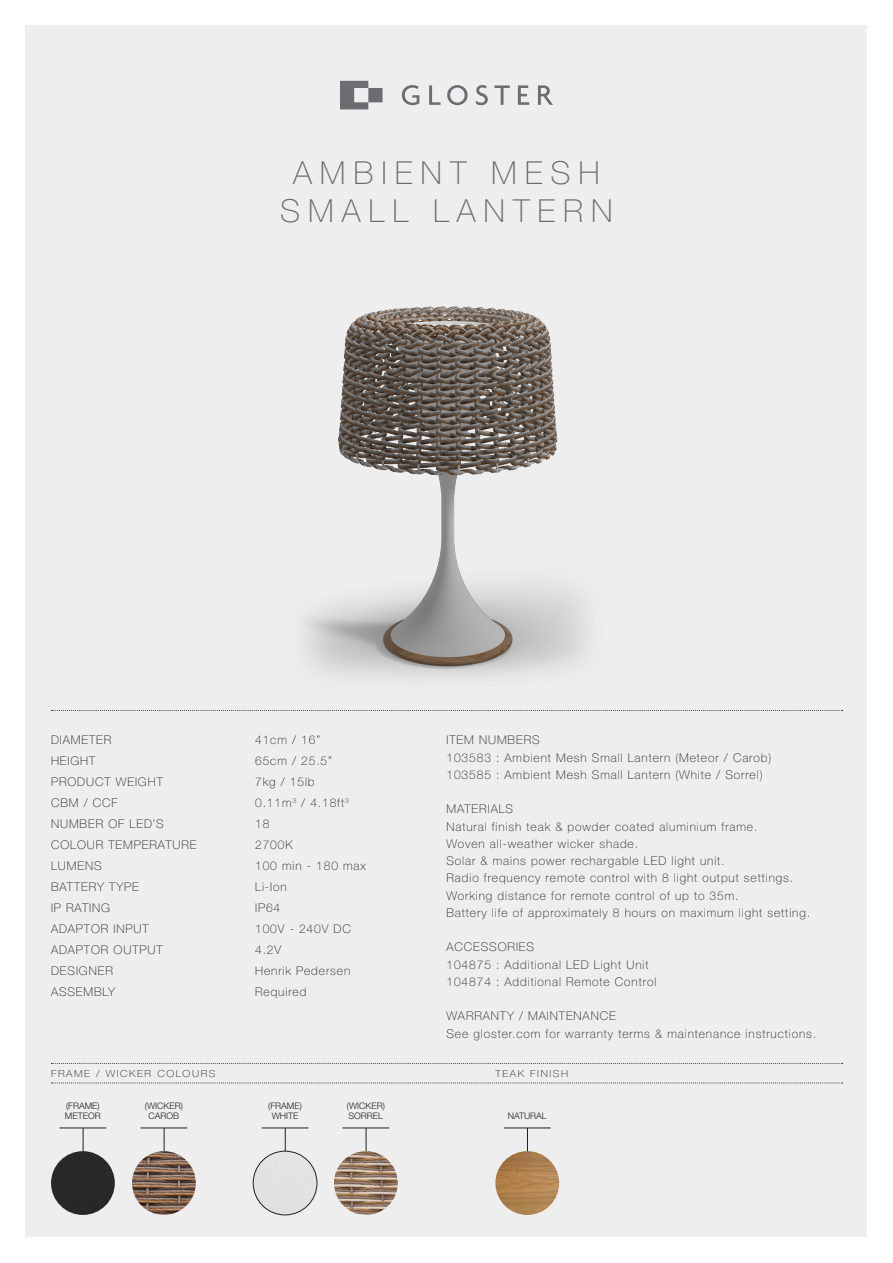
<style>
.page{position:relative;width:893px;height:1263px;background:#fff}
.page>*{position:absolute;margin:0;border:0;box-sizing:border-box;transform-origin:0 0}
.t1{font:100 31.8px "Helvetica Neue LT Pro";letter-spacing:.25em;color:#6c6d70}
.t2{font:100 12px/21px "Helvetica Neue LT Pro";letter-spacing:.075em;color:#231f20}
.t3{font:100 9.75px "Helvetica Neue LT Pro";letter-spacing:.15em;color:#231f20;scale:1.08 1}
.t4{font:300 9px "Helvetica Neue LT Pro";color:#231f20}
</style>
<div class="page">
<div style="left:26px;top:26px;width:841px;height:1211px;background:#eeeeef"></div>
<svg style="left:340px;top:81px;width:213px;height:28px"></svg>
<img style="left:304px;top:306px;width:283px;height:372px">
<svg style="left:51px;top:1063px;width:792px;height:1px"></svg>
<svg style="left:51px;top:710px;width:792px;height:1px"></svg>
<svg style="left:51px;top:1083px;width:792px;height:1px"></svg>
<hr style="left:504px;top:1128px;width:47px;height:1px;background:#231f20">
<svg style="left:527px;top:1129px;width:1px;height:22px"></svg>
<img style="left:495px;top:1151px;width:64px;height:64px;border-radius:32px">
<hr style="left:141px;top:1128px;width:46px;height:1px;background:#231f20">
<svg style="left:164px;top:1128px;width:1px;height:23px"></svg>
<img style="left:132px;top:1151px;width:64px;height:64px;border-radius:32px">
<hr style="left:342px;top:1128px;width:47px;height:1px;background:#231f20">
<svg style="left:366px;top:1128px;width:1px;height:23px"></svg>
<img style="left:334px;top:1151px;width:64px;height:64px;border-radius:32px">
<hr style="left:60px;top:1128px;width:46px;height:1px;background:#231f20">
<svg style="left:83px;top:1128px;width:1px;height:23px"></svg>
<div style="left:51px;top:1151px;width:64px;height:64px;background:#292827;border-radius:32px"></div>
<hr style="left:262px;top:1128px;width:46px;height:1px;background:#231f20">
<svg style="left:285px;top:1128px;width:1px;height:23px"></svg>
<div style="left:253px;top:1151px;width:64px;height:64px;background:#e3e2e2;border-radius:32px"></div>
<div style="left:253px;top:1151px;width:64px;height:64px;border:1px solid #231f20;border-radius:50%"></div>
<p class="t1" style="left:293px;top:154px;width:308px">AMBIENT MESH</p>
<p class="t1" style="left:280px;top:192px;width:334px">SMALL LANTERN</p>
<p class="t2" style="left:51px;top:729px;width:62px">DIAMETER</p>
<p class="t2" style="left:51px;top:750px;width:46px">HEIGHT</p>
<p class="t2" style="left:51px;top:771px;width:113px">PRODUCT WEIGHT</p>
<p class="t2" style="left:51px;top:792px;width:68px">CBM / CCF</p>
<p class="t2" style="left:51px;top:813px;width:114px">NUMBER OF LED’S</p>
<p class="t2" style="left:51px;top:834px;width:147px">COLOUR TEMPERATURE</p>
<p class="t2" style="left:51px;top:855px;width:89px">LUMENS<br>BATTERY TYPE<br>IP RATING</p>
<p class="t2" style="left:51px;top:918px;width:99px">ADAPTOR INPUT</p>
<p class="t2" style="left:51px;top:939px;width:113px">ADAPTOR OUTPUT</p>
<p class="t2" style="left:51px;top:960px;width:63px">DESIGNER</p>
<p class="t2" style="left:51px;top:981px;width:66px">ASSEMBLY</p>
<p class="t3" style="left:51px;top:1067px;width:154px">FRAME / WICKER COLOURS</p>
<p class="t4" style="left:66px;top:1100px;width:35px">(FRAME)</p>
<p class="t4" style="left:65px;top:1111px;width:37px">METEOR</p>
<p class="t4" style="left:145px;top:1100px;width:40px">(WICKER)</p>
<p class="t4" style="left:149px;top:1111px;width:32px">CAROB</p>
<p class="t2" style="left:255px;top:729px;width:67px">41cm / 16”</p>
<p class="t2" style="left:255px;top:750px;width:78px">65cm / 25.5”</p>
<p class="t2" style="left:255px;top:771px;width:61px">7kg / 15lb</p>
<p class="t2" style="left:255px;top:792px;width:95px">0.11m<sup>3</sup> / 4.18ft<sup>3</sup></p>
<p class="t2" style="left:255px;top:813px;width:16px">18</p>
<p class="t2" style="left:255px;top:834px;width:39px">2700K</p>
<p class="t2" style="left:255px;top:855px;width:112px">100 min - 180 max<br>Li-Ion<br>IP64</p>
<p class="t2" style="left:255px;top:918px;width:97px">100V - 240V DC</p>
<p class="t2" style="left:255px;top:939px;width:28px">4.2V</p>
<p class="t2" style="left:255px;top:960px;width:97px">Henrik Pedersen</p>
<p class="t2" style="left:255px;top:981px;width:53px">Required</p>
<p class="t4" style="left:268px;top:1100px;width:35px">(FRAME)</p>
<p class="t4" style="left:272px;top:1111px;width:28px">WHITE</p>
<p class="t4" style="left:347px;top:1100px;width:40px">(WICKER)</p>
<p class="t4" style="left:349px;top:1111px;width:36px">SORREL</p>
<p class="t2" style="left:446px;top:729px;width:95px">ITEM NUMBERS</p>
<p class="t2" style="left:446px;top:747px;width:326px">103583 : Ambient Mesh Small Lantern (Meteor / Carob)</p>
<p class="t2" style="left:446px;top:764px;width:318px">103585 : Ambient Mesh Small Lantern (White / Sorrel)</p>
<p class="t2" style="left:446px;top:798px;width:68px">MATERIALS</p>
<p class="t2" style="left:446px;top:816px;width:312px">Natural finish teak &amp; powder coated aluminium frame.</p>
<p class="t2" style="left:446px;top:833px;width:193px">Woven all-weather wicker shade.</p>
<p class="t2" style="left:446px;top:850px;width:280px">Solar &amp; mains power rechargable LED light unit.</p>
<p class="t2" style="left:446px;top:867px;width:348px">Radio frequency remote control with 8 light output settings.</p>
<p class="t2" style="left:446px;top:885px;width:294px">Working distance for remote control of up to 35m.</p>
<p class="t2" style="left:446px;top:902px;width:365px">Battery life of approximately 8 hours on maximum light setting.</p>
<p class="t2" style="left:446px;top:936px;width:89px">ACCESSORIES</p>
<p class="t2" style="left:446px;top:954px;width:203px">104875 : Additional LED Light Unit</p>
<p class="t2" style="left:446px;top:971px;width:211px">104874 : Additional Remote Control</p>
<p class="t2" style="left:446px;top:1005px;width:171px">WARRANTY / MAINTENANCE</p>
<p class="t2" style="left:446px;top:1023px;width:371px">See gloster.com for warranty terms &amp; maintenance instructions.</p>
<p class="t3" style="left:495px;top:1067px;width:69px">TEAK FINISH</p>
<p class="t4" style="left:508px;top:1111px;width:41px">NATURAL</p>
</div>
